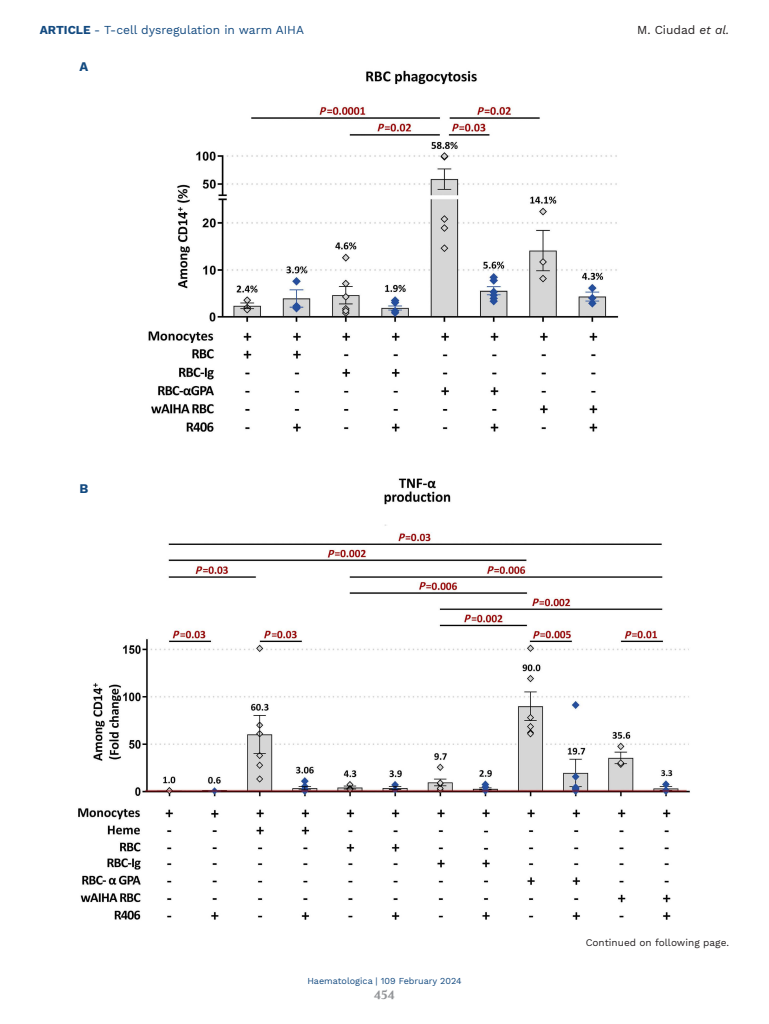
<style>
.page{position:relative;width:769px;height:1024px;background:#fff}
.page>*{position:absolute;margin:0;border:0;box-sizing:border-box;transform-origin:0 0}
.LETTERE_Figure{font:700 13px "Work Sans";color:#134a80}
.t1{font:12px "Work Sans";color:#134a80}
.t2{font:12px "Work Sans";color:#231f20}
.t3{font:700 12px "Volkhov";color:#939598}
.t4{font:10px "Work Sans";color:#231f20}
.t5{font:9px "Work Sans";color:#134a80}
.s1{font-weight:700}
.s2{font-style:italic}
</style>
<div class="page">
<img style="left:78px;top:70px;width:612px;height:850px">
<p class="t1" style="left:40px;top:23px;width:265px"><span class="s1">ARTICLE</span> - T-cell dysregulation in warm AIHA</p>
<p class="t2" style="left:637px;top:23px;width:93px">M. Ciudad <span class="s2">et al.</span></p>
<p class="LETTERE_Figure" style="left:79px;top:59px;width:10px">A</p>
<p class="LETTERE_Figure" style="left:79px;top:481px;width:10px">B</p>
<p class="t5" style="left:307px;top:975px;width:156px">Haematologica | 109 February 2024</p>
<p class="t3" style="left:374px;top:987px;width:22px">454</p>
<p class="t4" style="left:585px;top:936px;width:145px">Continued on following page.</p>
</div>
